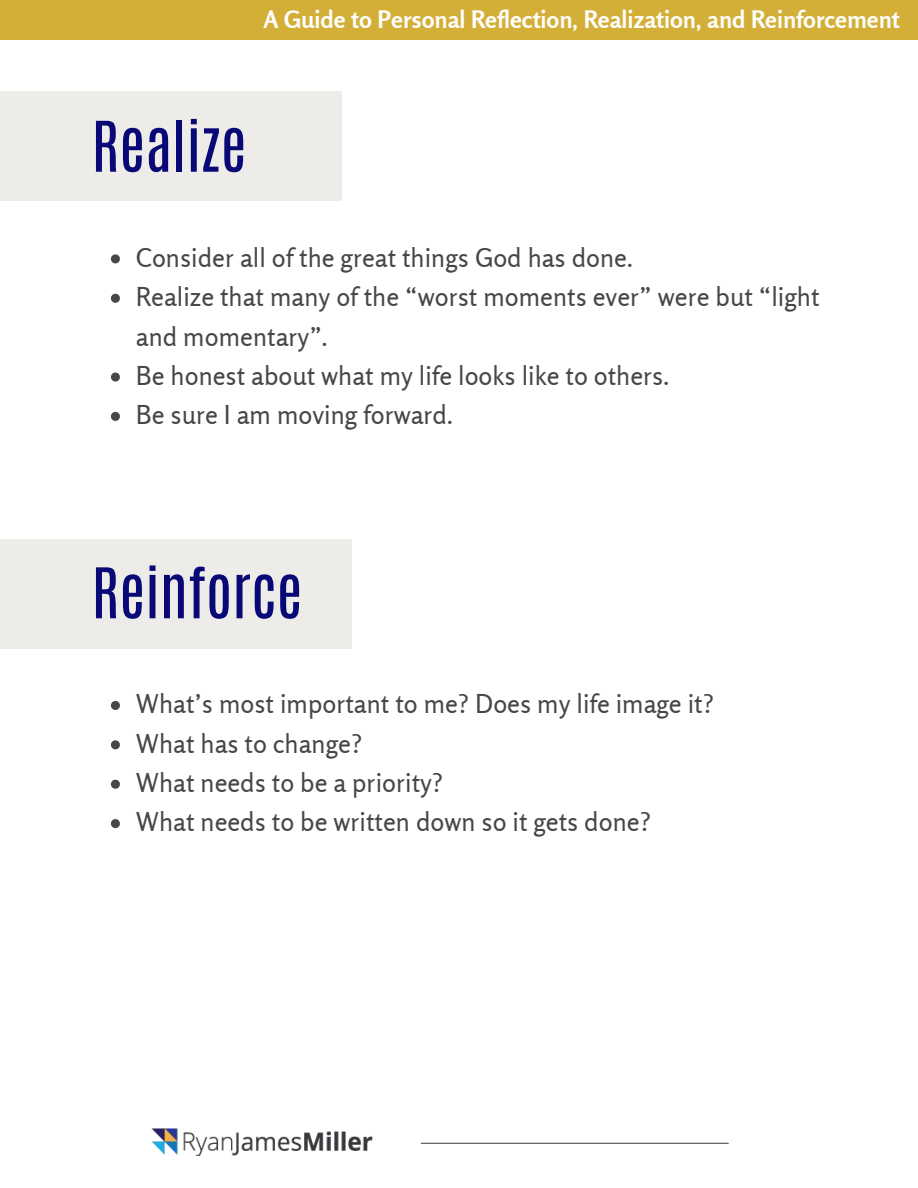
<style>
.page{position:relative;width:918px;height:1188px;background:#fff}
.page>*{position:absolute;margin:0;border:0;box-sizing:border-box;transform-origin:0 0}
.t1{font:59.25px "Antonio";color:#080876}
.t2{font:25.95px/39.3px "Rosario";color:#454849}
.t3{font:700 24px "Rosario";color:#fff}
</style>
<div class="page">
<svg style="left:111px;top:254px;width:9px;height:9px"></svg>
<svg style="left:111px;top:294px;width:9px;height:9px"></svg>
<svg style="left:111px;top:373px;width:9px;height:9px"></svg>
<svg style="left:111px;top:412px;width:9px;height:9px"></svg>
<div style="left:0;top:92px;width:342px;height:109px;background:#edece9"></div>
<img style="left:151px;top:1128px;width:222px;height:27px">
<hr style="left:421px;top:1143px;width:307px;height:1px;background:#505050">
<div style="left:0;top:0;width:918px;height:40px;background:#d4af37"></div>
<svg style="left:111px;top:701px;width:9px;height:9px"></svg>
<svg style="left:111px;top:740px;width:9px;height:9px"></svg>
<svg style="left:111px;top:780px;width:9px;height:9px"></svg>
<svg style="left:111px;top:819px;width:9px;height:9px"></svg>
<div style="left:0;top:539px;width:352px;height:109px;background:#edece9"></div>
<p class="t3" style="left:263px;top:5px;width:638px">A Guide to Personal Reflection, Realization, and Reinforcement</p>
<h1 class="t1" style="left:92px;top:103px;width:156px">Realize</h1>
<p class="t2" style="left:136px;top:238px;width:685px">Consider all of the great things God has done.<br>Realize that many of the “worst moments ever” were but “light and momentary”.<br>Be honest about what my life looks like to others.<br>Be sure I am moving forward.</p>
<h1 class="t1" style="left:92px;top:549px;width:212px">Reinforce</h1>
<p class="t2" style="left:136px;top:684px;width:580px">What’s most important to me? Does my life image it?<br>What has to change?<br>What needs to be a priority?<br>What needs to be written down so it gets done?</p>
</div>
